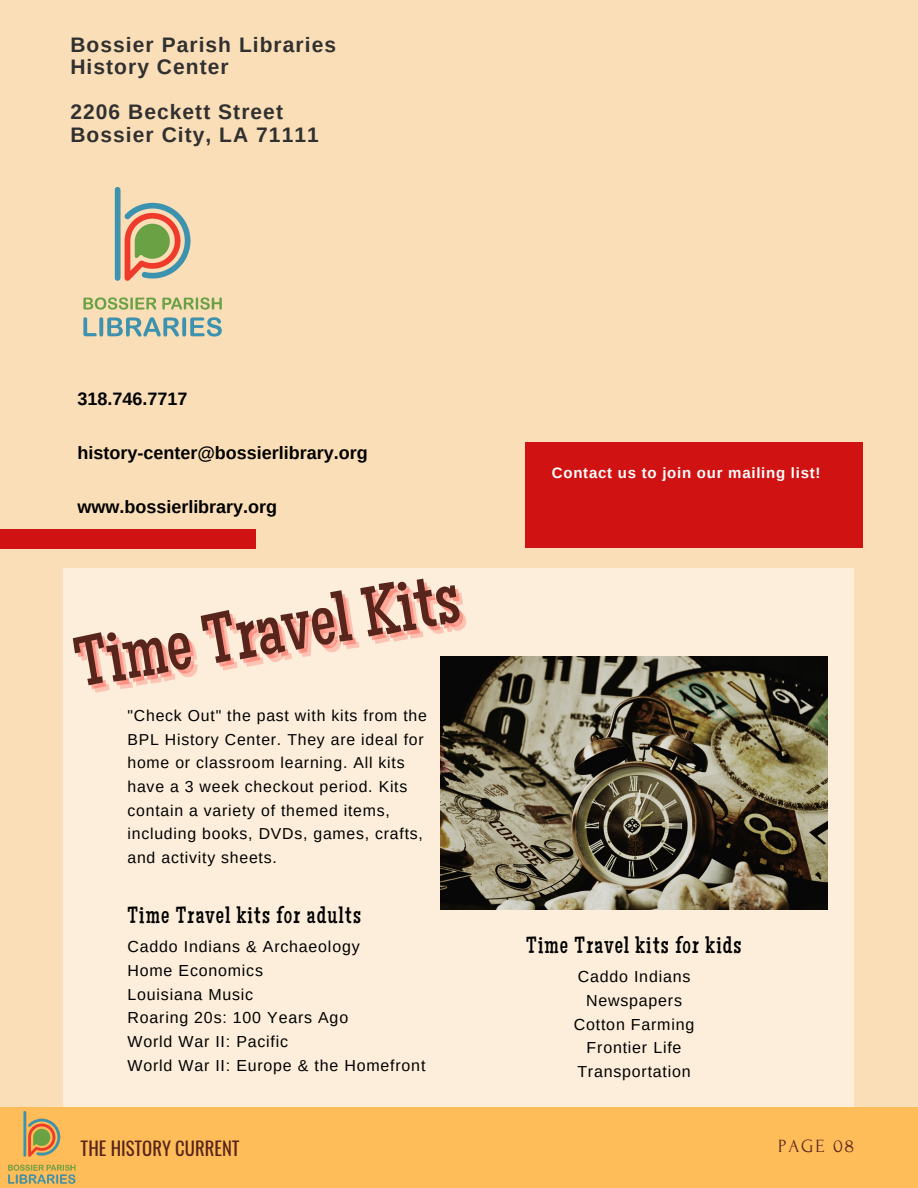
<style>
.page{position:relative;width:918px;height:1188px;background:#fadeb7}
.page>*{position:absolute;margin:0;border:0;box-sizing:border-box;transform-origin:0 0}
.t1{font:72px "Maiden Orange";color:#57251b}
.t2{font:23.55px "Maiden Orange";letter-spacing:.05em;color:#000}
.t3{font:700 21px/22.5px "Arimo";letter-spacing:.05em;color:#303030}
.t4{font:18.75px "Oswald";color:#57251b}
.t5{font:18.75px "Forum";letter-spacing:.1em;color:#57251b}
.t6{font:700 18px "Arimo";color:#000}
.t7{font:16.05px/23.7px "Arimo";letter-spacing:.05em;color:#000}
.t8{font:15.75px/23.7px "Arimo";letter-spacing:.05em;color:#000}
.t9{font:700 15px "Arimo";letter-spacing:.05em;color:#fff}
</style>
<div class="page">
<div style="left:0;top:529px;width:255px;height:19px;background:#d11212"></div>
<div style="left:63px;top:568px;width:791px;height:539px;background:#fceedb"></div>
<img style="left:83px;top:187px;width:139px;height:150px">
<div style="left:525px;top:442px;width:338px;height:106px;background:#d11212"></div>
<div style="left:0;top:1107px;width:918px;height:81px;background:#ffbd59"></div>
<img style="left:8px;top:1112px;width:68px;height:72px">
<img style="left:440px;top:656px;width:387px;height:254px">
<h3 class="t3" style="left:70px;top:33px;width:267px">Bossier Parish Libraries<br>History Center</h3>
<h3 class="t3" style="left:70px;top:101px;width:250px">2206 Beckett Street<br>Bossier City, LA 71111</h3>
<p class="t6" style="left:77px;top:389px;width:112px">318.746.7717</p>
<p class="t6" style="left:77px;top:443px;width:292px">history-center@bossierlibrary.org</p>
<p class="t6" style="left:77px;top:497px;width:201px">www.bossierlibrary.org</p>
<h1 class="t1" style="left:71px;top:638px;width:390px;rotate:-10deg">Time Travel Kits</h1>
<p class="t8" style="left:128px;top:704px;width:301px">"Check Out" the past with kits from the BPL History Center. They are ideal for home or classroom learning. All kits have a 3 week checkout period. Kits contain a variety of themed items, including books, DVDs, games, crafts, and activity sheets.</p>
<p class="t9" style="left:552px;top:464px;width:270px">Contact us to join our mailing list!</p>
<h2 class="t2" style="left:128px;top:907px;width:235px">Time Travel kits for adults</h2>
<p class="t7" style="left:128px;top:935px;width:299px">Caddo Indians &amp; Archaeology<br>Home Economics<br>Louisiana Music<br>Roaring 20s: 100 Years Ago<br>World War II: Pacific<br>World War II: Europe &amp; the Homefront</p>
<h2 class="t2" style="left:526px;top:937px;width:217px">Time Travel kits for kids</h2>
<p class="t7" style="left:574px;top:965px;width:122px;text-align:center">Caddo Indians<br>Newspapers<br>Cotton Farming<br>Frontier Life<br>Transportation</p>
<p class="t4" style="left:81px;top:1134px;width:160px">THE HISTORY CURRENT</p>
<p class="t5" style="left:778px;top:1136px;width:78px">PAGE 08</p>
</div>
